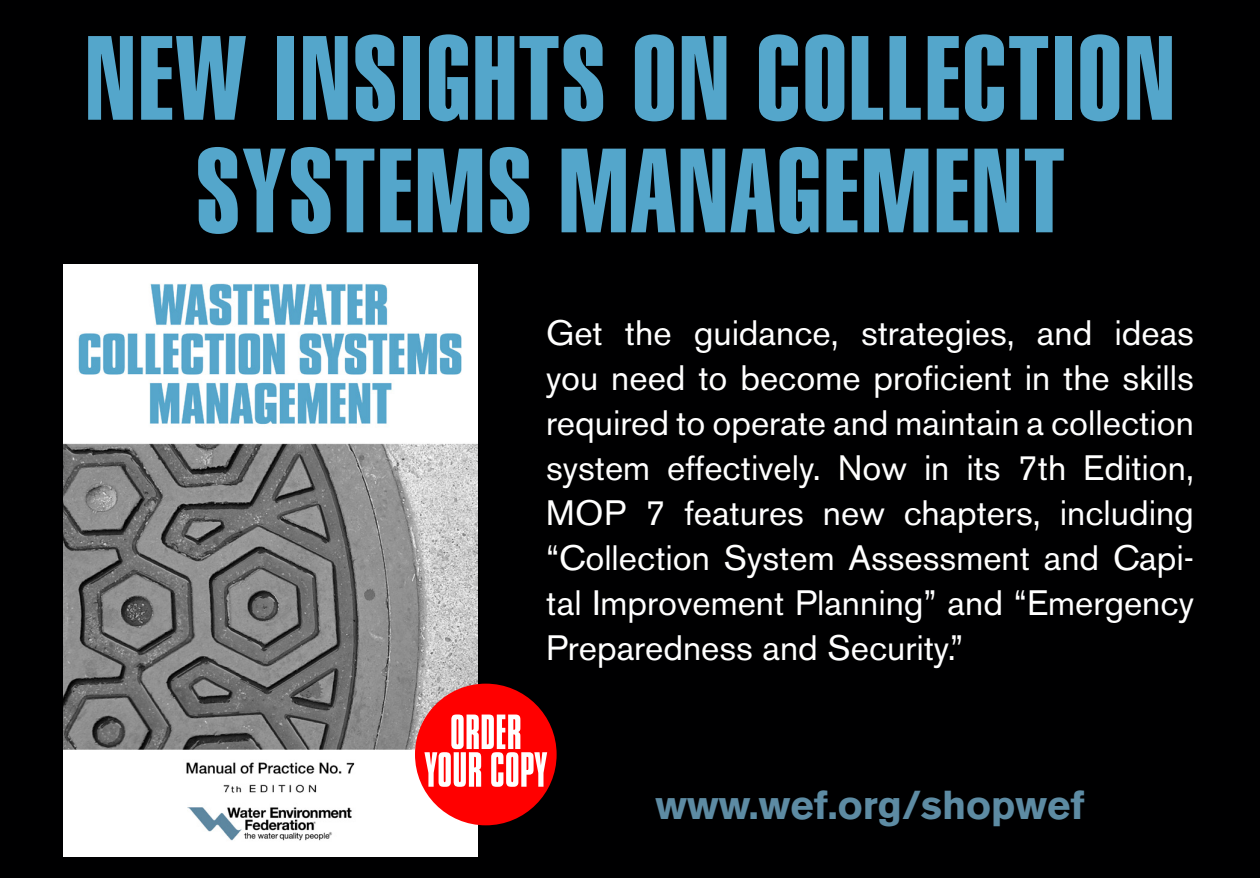
<style>
.page{position:relative;width:1260px;height:878px;background:#000001}
.page>*{position:absolute;margin:0;border:0;box-sizing:border-box;transform-origin:0 0}
.t1{font:117.5px/112.5px "Helvetica LT Extra Compressed";letter-spacing:.025em;color:#54a6cb;text-align:center}
.t2{font:700 40px "Akzidenz Grotesk BE";color:#5d8ba3}
.t3{font:35px/45px "Akzidenz Grotesk BE";color:#fff;text-align:justify}
</style>
<div class="page">
<img style="left:63px;top:264px;width:414px;height:592px">
<div style="left:415px;top:683px;width:142px;height:142px;background:#f00;border-radius:50%"></div>
<svg style="left:424px;top:714px;width:123px;height:72px"></svg>
<p class="t1" style="left:85px;top:22px;width:1091px">NEW INSIGHTS ON COLLECTION<br>SYSTEMS MANAGEMENT</p>
<p class="t3" style="left:546px;top:310px;width:650px">Get the guidance, strategies, and ideas you need to become proficient in the skills required to operate and maintain a collection system effectively. Now in its 7th Edition, MOP 7 features new chapters, including “Collection System Assessment and Capi&shy;tal Improvement Planning” and “Emergency Preparedness and Security.”</p>
<p class="t2" style="left:655px;top:781px;width:431px">www.wef.org/shopwef</p>
</div>
